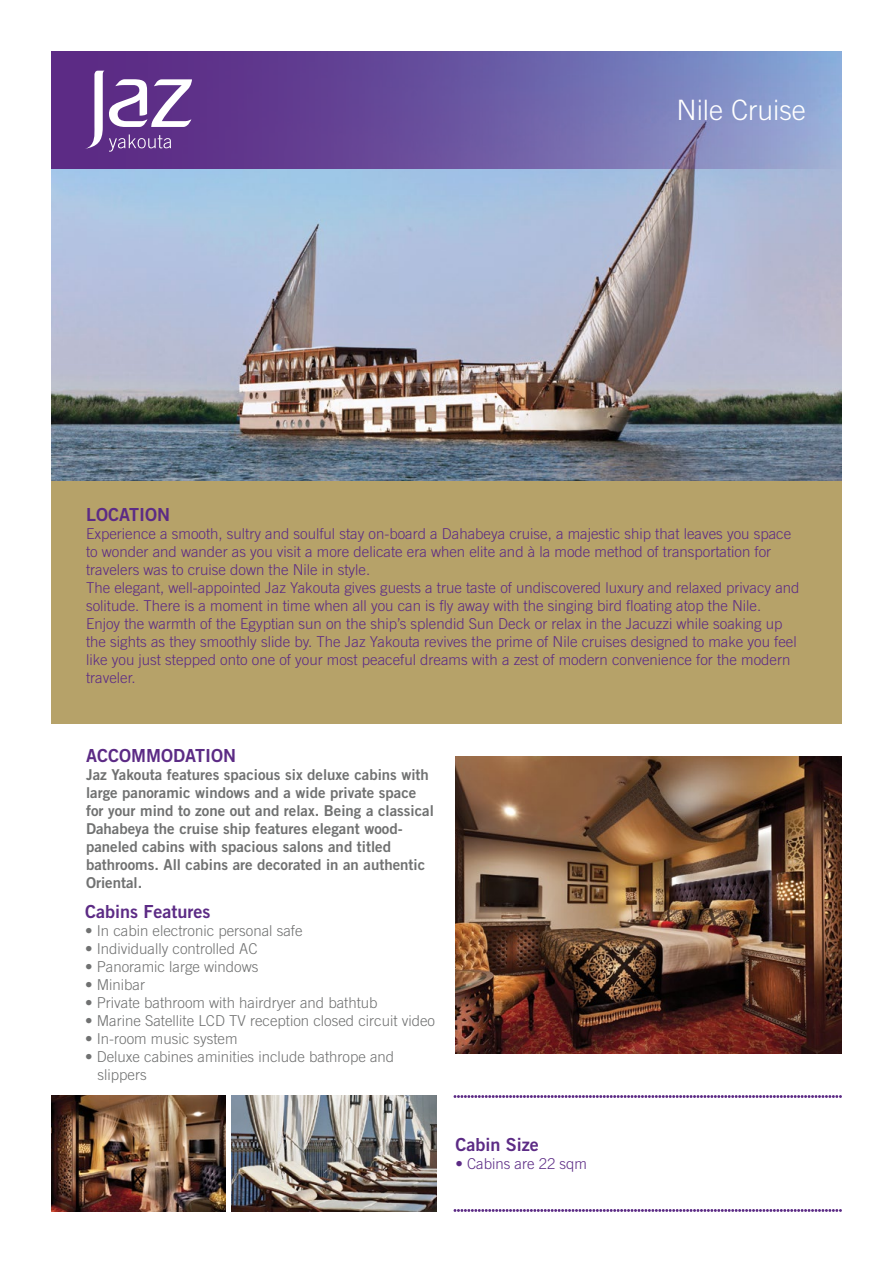
<style>
.page{position:relative;width:893px;height:1263px;background:#fff}
.page>*{position:absolute;margin:0;border:0;box-sizing:border-box;transform-origin:0 0}
.t1{font:300 28.05px "Trade Gothic LT Std";color:#fff}
.t2{font:18px "Trade Gothic LT Std Bd 2";color:#5c2b85}
.t3{font:300 15px/18px "Trade Gothic LT Std";color:#5c2b85}
.t4{font:15px/18px "Trade Gothic LT Std Bd 2";color:#707171}
.t5{font:300 15px/18px "Trade Gothic LT Std";color:#707171}
</style>
<div class="page">
<img style="left:51px;top:169px;width:791px;height:312px">
<div style="left:51px;top:481px;width:791px;height:243px;background:#b6a269"></div>
<img style="left:455px;top:757px;width:387px;height:297px">
<img style="left:51px;top:1095px;width:174px;height:117px">
<img style="left:232px;top:1095px;width:205px;height:117px">
<svg style="left:455px;top:1095px;width:386px;height:3px"></svg>
<svg style="left:455px;top:1209px;width:386px;height:3px"></svg>
<svg style="left:51px;top:51px;width:791px;height:118px;background:#7060a7"></svg>
<svg style="left:85px;top:71px;width:107px;height:81px"></svg>
<h1 class="t1" style="left:676px;top:93px;width:131px">Nile Cruise</h1>
<p class="t2" style="left:86px;top:504px;width:86px">LOCATION</p>
<p class="t3" style="left:86px;top:525px;width:715px">Experience a smooth, sultry and soulful stay on-board a Dahabeya cruise, a majestic ship that leaves you space to wonder and wander as you visit a more delicate era when elite and à la mode method of transportation for travelers was to cruise down the Nile in style.<br>The elegant, well-appointed Jaz Yakouta gives guests a true taste of undiscovered luxury and relaxed privacy and solitude. There is a moment in time when all you can is fly away with the singing bird floating atop the Nile.<br>Enjoy the warmth of the Egyptian sun on the ship’s splendid Sun Deck or relax in the Jacuzzi while soaking up the sights as they smoothly slide by. The Jaz Yakouta revives the prime of Nile cruises designed to make you feel like you just stepped onto one of your most peaceful dreams with a zest of modern convenience for the modern traveler.</p>
<p class="t2" style="left:86px;top:744px;width:152px">ACCOMMODATION</p>
<p class="t4" style="left:86px;top:765px;width:349px">Jaz Yakouta features spacious six deluxe cabins with large panoramic windows and a wide private space for your mind to zone out and relax. Being a classical Dahabeya the cruise ship features elegant wood&shy;paneled cabins with spacious salons and titled bathrooms. All cabins are decorated in an authentic Oriental.</p>
<p class="t2" style="left:85px;top:901px;width:127px">Cabins Features</p>
<p class="t5" style="left:85px;top:922px;width:219px">• In cabin electronic personal safe</p>
<p class="t5" style="left:85px;top:940px;width:174px">• Individually controlled AC</p>
<p class="t5" style="left:85px;top:958px;width:175px">• Panoramic large windows</p>
<p class="t5" style="left:85px;top:976px;width:61px">• Minibar</p>
<p class="t5" style="left:85px;top:994px;width:294px">• Private bathroom with hairdryer and bathtub</p>
<p class="t5" style="left:85px;top:1012px;width:352px">• Marine Satellite LCD TV reception closed circuit video</p>
<p class="t5" style="left:85px;top:1030px;width:154px">• In-room music system</p>
<p class="t5" style="left:98px;top:1048px;width:298px;text-indent:-13px">• Deluxe cabines aminities include bathrope and slippers</p>
<p class="t2" style="left:455px;top:1133px;width:85px">Cabin Size</p>
<p class="t3" style="left:455px;top:1154px;width:133px">• Cabins are 22 sqm</p>
</div>
